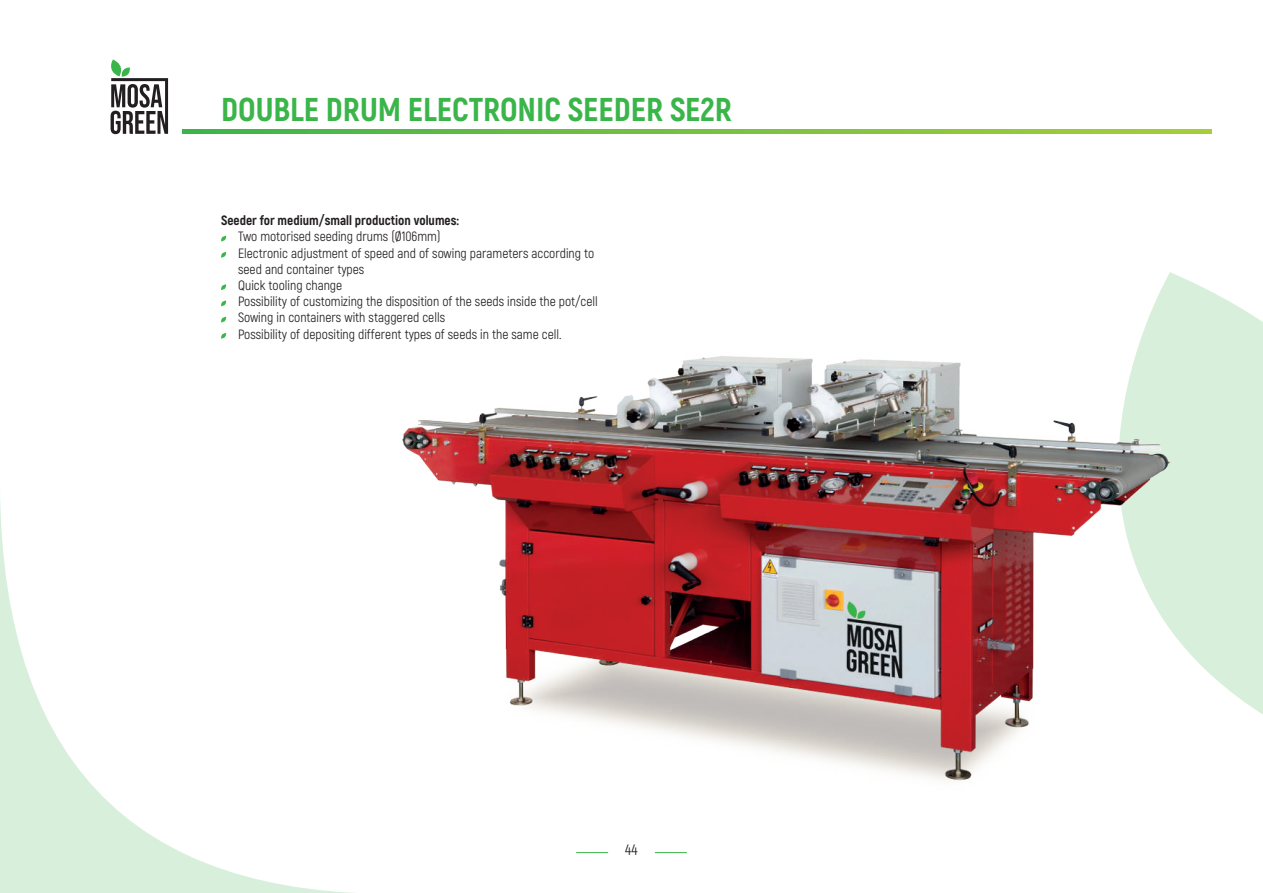
<style>
.page{position:relative;width:1263px;height:893px;background:#fff}
.page>*{position:absolute;margin:0;border:0;box-sizing:border-box;transform-origin:0 0}
.t1{font:800 33px "Akrobat";color:#3ab54a}
.t2{font:15px "Akrobat";color:#231f20}
.t3{font:13.5px/16.2px "Akrobat";color:#231f20}
.t4{font:800 13.5px "Akrobat";color:#231f20}
</style>
<div class="page">
<div style="left:1236px;top:305px;width:27px;height:409px;background:#d8f0db"></div>
<svg style="left:0;top:501px;width:354px;height:392px"></svg>
<svg style="left:110px;top:60px;width:58px;height:74px"></svg>
<svg style="left:183px;top:130px;width:1029px;height:4px;background:#74c041"></svg>
<hr style="left:576px;top:852px;width:32px;height:1px;background:#3ab54a">
<hr style="left:655px;top:852px;width:32px;height:1px;background:#3ab54a">
<img style="left:402px;top:272px;width:834px;height:509px">
<svg style="left:221px;top:236px;width:6px;height:6px"></svg>
<svg style="left:221px;top:252px;width:6px;height:6px"></svg>
<svg style="left:221px;top:284px;width:6px;height:6px"></svg>
<svg style="left:221px;top:300px;width:6px;height:6px"></svg>
<svg style="left:221px;top:317px;width:6px;height:6px"></svg>
<svg style="left:221px;top:333px;width:6px;height:6px"></svg>
<h1 class="t1" style="left:221px;top:89px;width:512px">DOUBLE DRUM ELECTRONIC SEEDER SE2R</h1>
<p class="t4" style="left:221px;top:212px;width:239px">Seeder for medium/small production volumes:</p>
<p class="t3" style="left:238px;top:229px;width:361px">Two motorised seeding drums (Ø106mm)<br>Electronic adjustment of speed and of sowing parameters according to seed and container types<br>Quick tooling change<br>Possibility of customizing the disposition of the seeds inside the pot/cell Sowing in containers with staggered cells<br>Possibility of depositing different types of seeds in the same cell.</p>
<p class="t2" style="left:625px;top:841px;width:14px">44</p>
</div>
